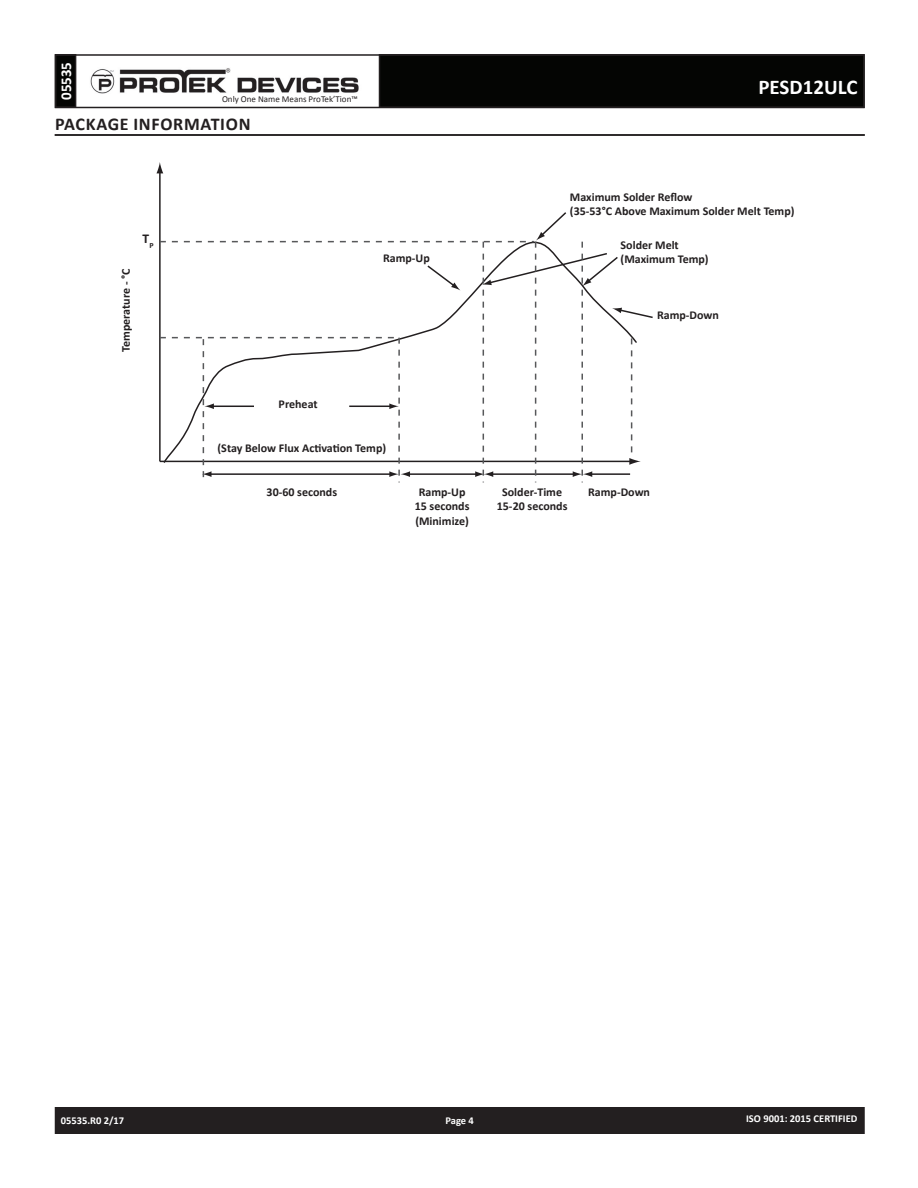
<style>
.page{position:relative;width:918px;height:1188px;background:#fff}
.page>*{position:absolute;margin:0;border:0;box-sizing:border-box;transform-origin:0 0}
.t1{font:700 21px "Calibri";color:#fff}
.t2{font:700 18px "Calibri";letter-spacing:.04em;color:#231f20}
.t3{font:700 15px "Calibri";color:#fff}
.t4{font:700 13.5px "Calibri";color:#231f20}
.t5{font:700 12px/14.4px "Calibri";color:#231f20;text-align:center}
.t6{font:700 10.5px "Calibri";color:#fff}
.t7{font:9px "Calibri";color:#231f20}
</style>
<div class="page">
<div style="left:56px;top:1108px;width:808px;height:25px;background:#231f20"></div>
<div style="left:55px;top:1107px;width:810px;height:27px;border:2px solid #231f20"></div>
<div style="left:56px;top:55px;width:20px;height:52px;background:#040503"></div>
<div style="left:55px;top:54px;width:21px;height:54px;border:2px solid #231f20"></div>
<div style="left:380px;top:55px;width:484px;height:52px;background:#040503"></div>
<div style="left:55px;top:54px;width:810px;height:54px;border:2px solid #231f20"></div>
<img style="left:90px;top:68px;width:269px;height:26px">
<hr style="left:55px;top:134px;width:810px;height:2px;background:#231f20">
<hr style="left:159px;top:171px;width:2px;height:290px;background:#231f20">
<svg style="left:156px;top:162px;width:7px;height:11px"></svg>
<svg style="left:160px;top:211px;width:493px;height:271px"></svg>
<p class="t3" style="left:56px;top:100px;width:40px;rotate:-90deg">05535</p>
<p class="t7" style="left:222px;top:93px;width:137px">Only One Name Means ProTek’Tion™</p>
<h2 class="t2" style="left:55px;top:112px;width:197px">PACKAGE INFORMATION</h2>
<p class="t5" style="left:119px;top:352px;width:85px;rotate:-90deg">Temperature - °C</p>
<p class="t4" style="left:143px;top:230px;width:12px">T<sub>P</sub></p>
<p class="t5" style="left:383px;top:250px;width:48px">Ramp-Up</p>
<p class="t5" style="left:279px;top:397px;width:41px">Preheat</p>
<p class="t5" style="left:218px;top:441px;width:170px">(Stay Below Flux Activation Temp)</p>
<h1 class="t1" style="left:758px;top:74px;width:101px">PESD12ULC</h1>
<p class="t5" style="left:570px;top:190px;width:226px;text-align:left">Maximum Solder Reflow<br>(35-53°C Above Maximum Solder Melt Temp)</p>
<p class="t5" style="left:621px;top:238px;width:90px;text-align:left">Solder Melt (Maximum Temp)</p>
<p class="t5" style="left:657px;top:308px;width:63px">Ramp-Down</p>
<p class="t5" style="left:267px;top:485px;width:72px">30-60 seconds</p>
<p class="t5" style="left:415px;top:485px;width:56px">Ramp-Up<br>15 seconds (Minimize)</p>
<p class="t5" style="left:497px;top:485px;width:72px">Solder-Time<br>15-20 seconds</p>
<p class="t5" style="left:588px;top:485px;width:63px">Ramp-Down</p>
<p class="t6" style="left:61px;top:1114px;width:65px">05535.R0 2/17</p>
<p class="t6" style="left:446px;top:1114px;width:30px">Page 4</p>
<p class="t6" style="left:746px;top:1112px;width:113px">ISO 9001: 2015 CERTIFIED</p>
</div>
